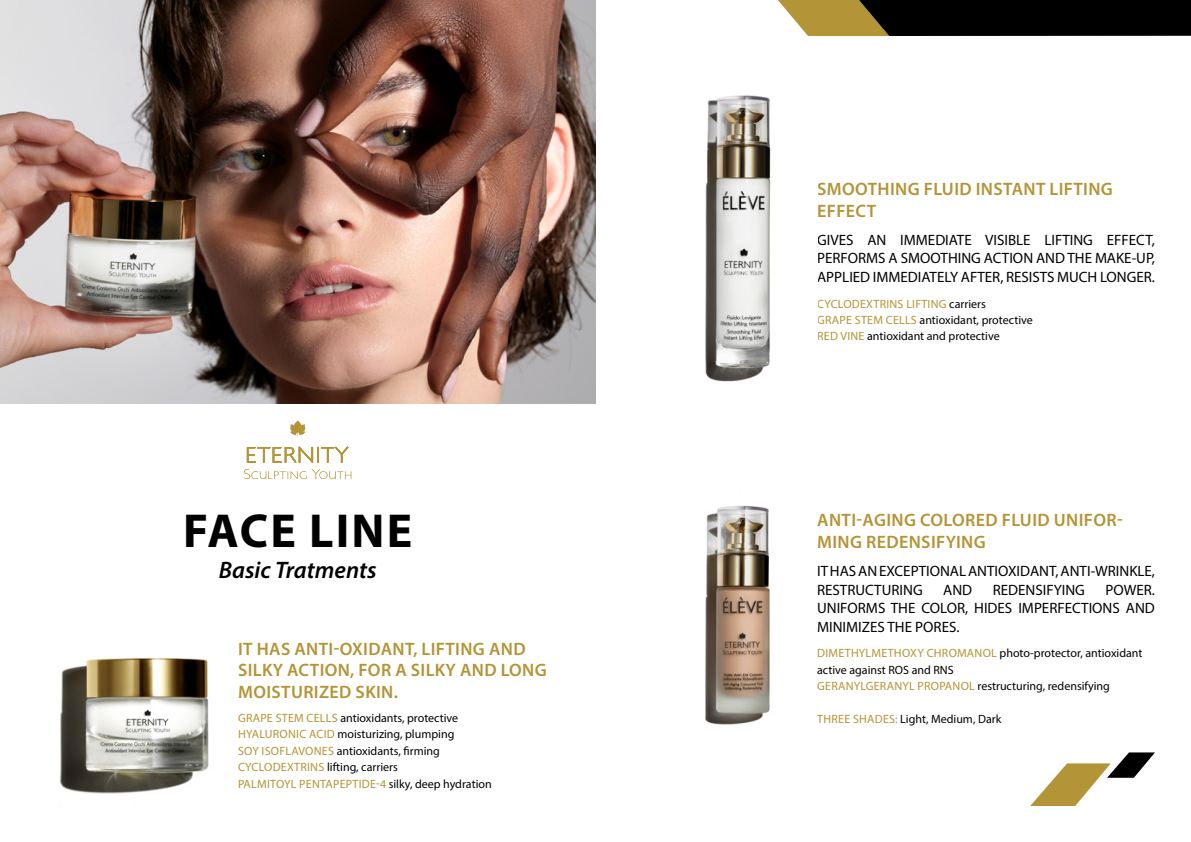
<style>
.page{position:relative;width:1191px;height:842px;background:#fff}
.page>*{position:absolute;margin:0;border:0;box-sizing:border-box;transform-origin:0 0}
.t1{font:700 47.9px "Myriad Pro";letter-spacing:.045em;color:#000}
.t2{font:italic 600 23.9px "Myriad Pro";color:#000}
.t3{font:600 18px/21.6px "Myriad Pro";letter-spacing:.02em;color:#b39436}
.t4{font:15px/18.4px "Myriad Pro";color:#000;text-align:justify}
.t5{font:12px/16.4px "Myriad Pro";color:#000}
.s1{color:#b39436}
</style>
<div class="page">
<img style="left:0;top:0;width:595px;height:404px">
<svg style="left:247px;top:446px;width:102px;height:17px"></svg>
<svg style="left:244px;top:469px;width:107px;height:10px"></svg>
<svg style="left:290px;top:420px;width:15px;height:15px"></svg>
<img style="left:60px;top:658px;width:149px;height:136px">
<svg style="left:1030px;top:752px;width:125px;height:54px"></svg>
<svg style="left:778px;top:0;width:413px;height:36px;background:#2c2614"></svg>
<img style="left:705px;top:95px;width:66px;height:287px">
<img style="left:705px;top:505px;width:65px;height:220px">
<h1 class="t1" style="left:183px;top:499px;width:230px">FACE LINE</h1>
<h2 class="t2" style="left:219px;top:555px;width:159px">Basic Tratments</h2>
<h3 class="t3" style="left:238px;top:637px;width:310px">IT HAS ANTI-OXIDANT, LIFTING AND<br>SILKY ACTION, FOR A SILKY AND LONG<br>MOISTURIZED SKIN.</h3>
<p class="t5" style="left:238px;top:709px;width:255px"><span class="s1">GRAPE STEM CELLS</span> antioxidants, protective <span class="s1">HYALURONIC ACID</span> moisturizing, plumping<br><span class="s1">SOY ISOFLAVONES</span> antioxidants, firming <span class="s1">CYCLODEXTRINS</span> lifting, carriers<br><span class="s1">PALMITOYL PENTAPEPTIDE-4</span> silky, deep hydration</p>
<h3 class="t3" style="left:817px;top:178px;width:297px">SMOOTHING FLUID INSTANT LIFTING<br>EFFECT</h3>
<p class="t4" style="left:817px;top:230px;width:339px">GIVES AN IMMEDIATE VISIBLE LIFTING EFFECT, PERFORMS A SMOOTHING ACTION AND THE MAKE-UP, APPLIED IMMEDIATELY AFTER, RESISTS MUCH LONGER.</p>
<p class="t5" style="left:817px;top:295px;width:217px"><span class="s1">CYCLODEXTRINS LIFTING</span> carriers<br><span class="s1">GRAPE STEM CELLS</span> antioxidant, protective<br><span class="s1">RED VINE</span> antioxidant and protective</p>
<h3 class="t3" style="left:817px;top:509px;width:307px">ANTI-AGING COLORED FLUID UNIFOR-<br>MING REDENSIFYING</h3>
<p class="t4" style="left:817px;top:562px;width:339px">IT HAS AN EXCEPTIONAL ANTIOXIDANT, ANTI-WRINKLE,<br>RESTRUCTURING</p>
<p class="t4" style="left:817px;top:580px;width:339px;text-indent:288px">POWER.<br>UNIFORMS THE COLOR, HIDES IMPERFECTIONS AND MINIMIZES THE PORES.</p>
<p class="t5" style="left:817px;top:645px;width:327px"><span class="s1">DIMETHYLMETHOXY CHROMANOL</span> photo-protector, antioxidant active against ROS and RNS<br><span class="s1">GERANYLGERANYL PROPANOL</span> restructuring, redensifying</p>
<p class="t5" style="left:817px;top:710px;width:186px"><span class="s1">THREE SHADES:</span> Light, Medium, Dark</p>
<p class="t4" style="left:943px;top:580px;width:31px">AND</p>
<p class="t4" style="left:992px;top:580px;width:94px">REDENSIFYING</p>
</div>
